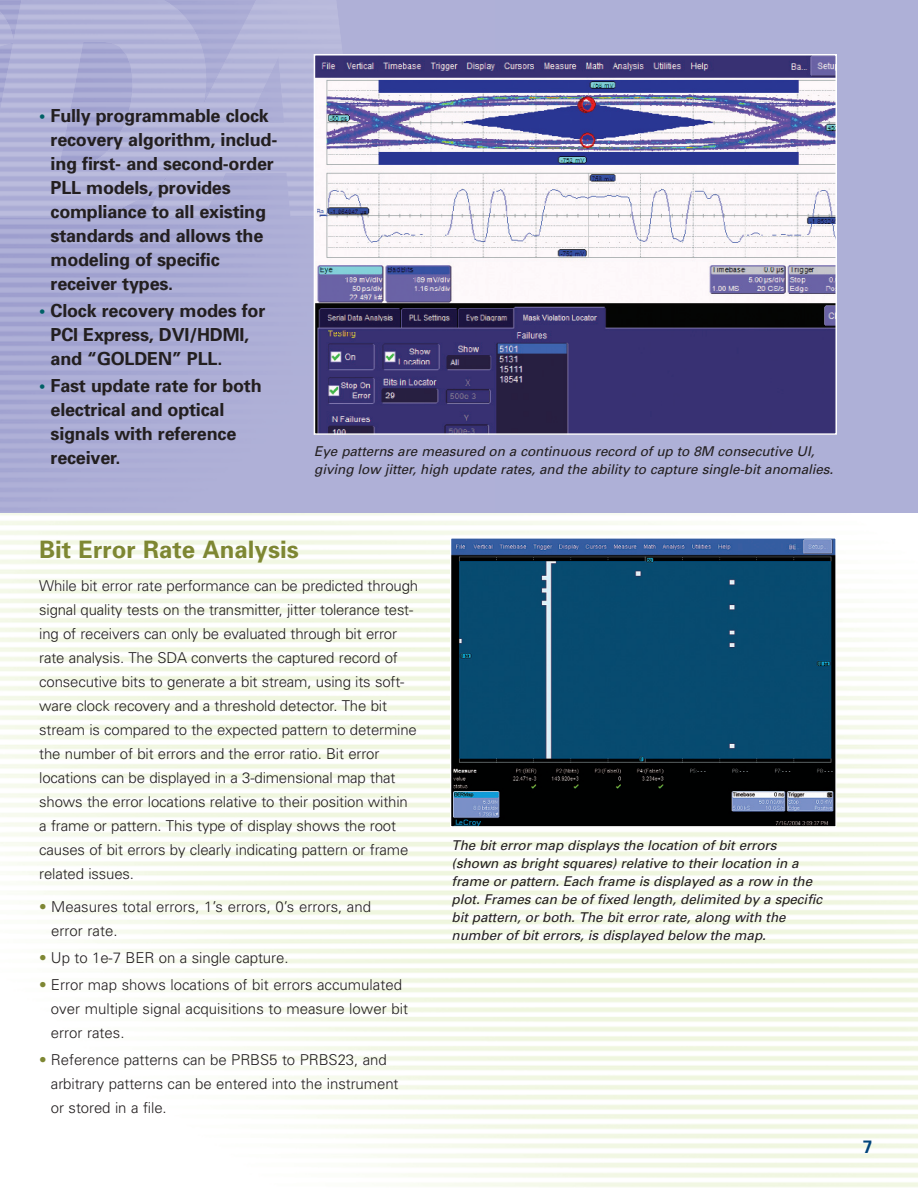
<style>
.page{position:relative;width:918px;height:1188px;background:#fff}
.page>*{position:absolute;margin:0;border:0;box-sizing:border-box;transform-origin:0 0}
.t1{font:700 24px "Univers";color:#7e8733}
.t2{font:700 18px/24px "Univers";letter-spacing:-.01em;color:#231f20}
.t3{font:700 18px "Univers";color:#00447b}
.t4{font:300 15px/24px "Univers";letter-spacing:-.01em;color:#231f20}
.t5{font:italic 13.5px/18px "Univers";letter-spacing:-.005em;color:#231f20}
.s1{color:#006065}
.s2{color:#7e8733}
</style>
<div class="page">
<div style="left:0;top:0;width:918px;height:530px;background:#aeb0d7"></div>
<img style="left:0;top:221px;width:314px;height:251px">
<img style="left:0;top:0;width:342px;height:219px">
<img style="left:0;top:513px;width:918px;height:674px">
<img style="left:452px;top:540px;width:382px;height:285px">
<div style="left:450px;top:538px;width:386px;height:289px;border:1px solid #fff"></div>
<img style="left:317px;top:57px;width:517px;height:375px">
<div style="left:314px;top:54px;width:523px;height:381px;border:2px solid #fff"></div>
<p class="t2" style="left:51px;top:106px;width:228px;text-indent:-11px"><span class="s1">•</span> Fully programmable clock recovery algorithm, includ&shy;ing first- and second-order<br>PLL models, provides compliance to all existing standards and allows the modeling of specific receiver types.</p>
<p class="t2" style="left:51px;top:301px;width:216px;text-indent:-11px"><span class="s1">•</span> Clock recovery modes for<br>PCI Express, DVI/HDMI, and “GOLDEN” PLL.</p>
<p class="t2" style="left:51px;top:376px;width:213px;text-indent:-11px"><span class="s1">•</span> Fast update rate for both electrical and optical signals with reference receiver.</p>
<p class="t5" style="left:314px;top:443px;width:523px">Eye patterns are measured on a continuous record of up to 8M consecutive UI, giving low jitter, high update rates, and the ability to capture single-bit anomalies.</p>
<h1 class="t1" style="left:39px;top:541px;width:261px">Bit Error Rate Analysis</h1>
<p class="t4" style="left:39px;top:575px;width:381px">While bit error rate performance can be predicted through signal quality tests on the transmitter, jitter tolerance test&shy;ing of receivers can only be evaluated through bit error rate analysis. The SDA converts the captured record of consecutive bits to generate a bit stream, using its soft&shy;ware clock recovery and a threshold detector. The bit stream is compared to the expected pattern to determine the number of bit errors and the error ratio. Bit error locations can be displayed in a 3-dimensional map that shows the error locations relative to their position within a frame or pattern. This type of display shows the root causes of bit errors by clearly indicating pattern or frame related issues.</p>
<p class="t4" style="left:51px;top:896px;width:321px;text-indent:-12px"><span class="s2">•</span> Measures total errors, 1’s errors, 0’s errors, and error rate.</p>
<p class="t4" style="left:39px;top:947px;width:251px"><span class="s2">•</span> Up to 1e-7 BER on a single capture.</p>
<p class="t4" style="left:51px;top:974px;width:359px;text-indent:-12px"><span class="s2">•</span> Error map shows locations of bit errors accumulated over multiple signal acquisitions to measure lower bit error rates.</p>
<p class="t4" style="left:51px;top:1049px;width:349px;text-indent:-12px"><span class="s2">•</span> Reference patterns can be PRBS5 to PRBS23, and arbitrary patterns can be entered into the instrument or stored in a file.</p>
<p class="t5" style="left:452px;top:837px;width:375px">The bit error map displays the location of bit errors (shown as bright squares) relative to their location in a frame or pattern. Each frame is displayed as a row in the plot. Frames can be of fixed length, delimited by a specific bit pattern, or both. The bit error rate, along with the number of bit errors, is displayed below the map.</p>
<p class="t3" style="left:863px;top:1140px;width:12px">7</p>
</div>
